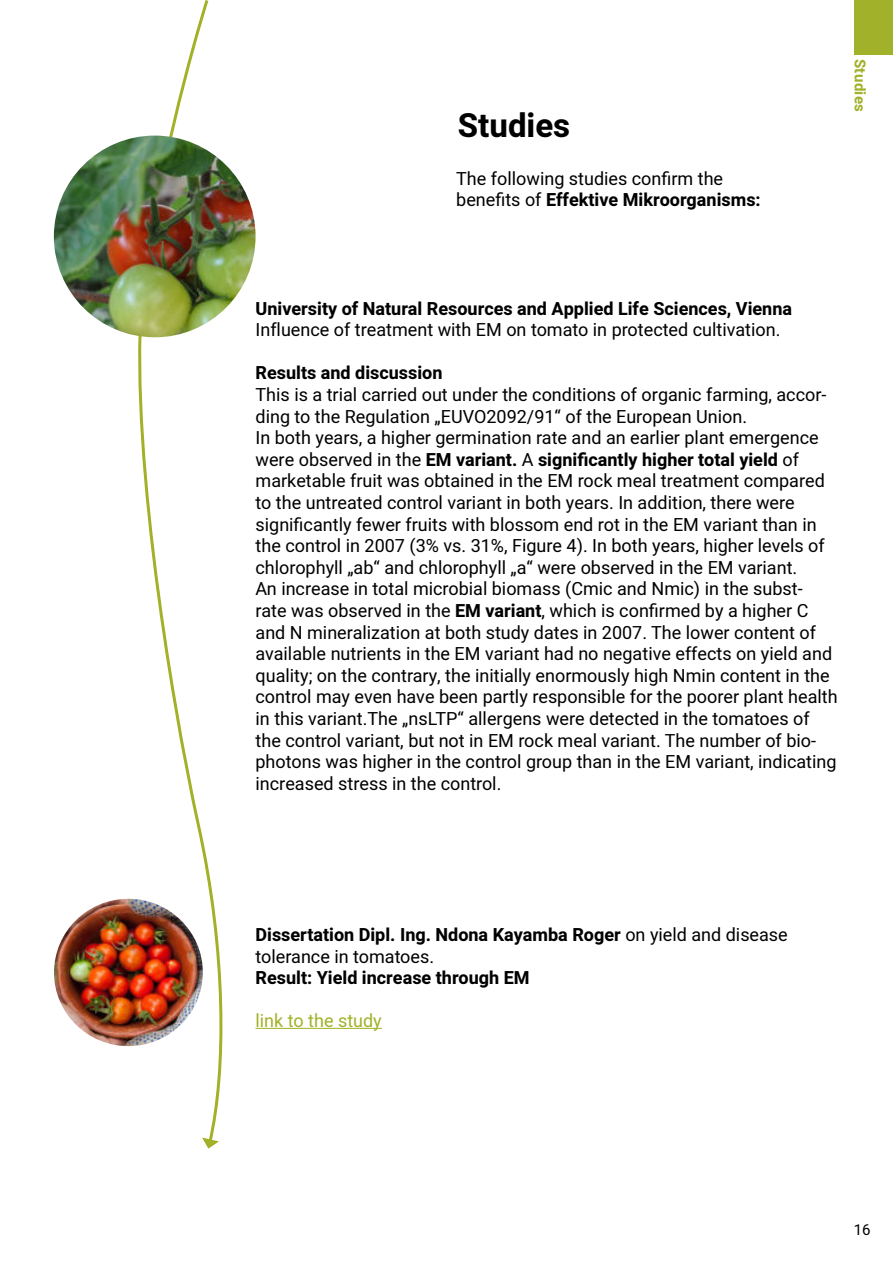
<style>
.page{position:relative;width:893px;height:1263px;background:#fff}
.page>*{position:absolute;margin:0;border:0;box-sizing:border-box;transform-origin:0 0}
.t1{font:700 33px "Heebo";color:#000}
.t2{font:18px/21.6px "Heebo";color:#000}
.t3{font:700 18px/21.6px "Heebo";color:#000}
.t4{font:18px "Heebo";color:#a2b128}
.t5{font:700 15px "Heebo";letter-spacing:.025em;color:#a2b12a}
.t6{font:15px "Heebo";color:#000}
.s1{font-weight:700}
.s2{font-weight:400}
</style>
<div class="page">
<div style="left:855px;top:0;width:38px;height:54px;background:#a2b12a"></div>
<hr style="left:256px;top:1028px;width:126px;height:1px;background:#a2b128">
<img style="left:54px;top:899px;width:67px;height:147px">
<svg style="left:121px;top:0;width:102px;height:1137px"></svg>
<svg style="left:202px;top:1137px;width:17px;height:11px"></svg>
<img style="left:54px;top:136px;width:202px;height:201px;border-radius:101px">
<h1 class="t1" style="left:458px;top:111px;width:114px">Studies</h1>
<p class="t2" style="left:456px;top:167px;width:306px">The following studies con昀椀rm the bene昀椀ts of <span class="s1">Effektive Mikroorganisms:</span></p>
<p class="t5" style="left:866px;top:59px;width:55px;rotate:90deg">Studies</p>
<p class="t3" style="left:256px;top:299px;width:538px">University of Natural Resources and Applied Life Sciences, Vienna</p>
<p class="t2" style="left:256px;top:319px;width:526px">Influence of treatment with EM on tomato in protected cultivation.</p>
<p class="t3" style="left:256px;top:363px;width:188px">Results and discussion</p>
<p class="t2" style="left:256px;top:384px;width:584px">This is a trial carried out under the conditions of organic farming, accor&shy;ding to the Regulation „EUVO2092/91“ of the European Union.<br>In both years, a higher germination rate and an earlier plant emergence were observed in the <span class="s1">EM variant.</span> A <span class="s1">signi昀椀cantly higher total yield</span> of marketable fruit was obtained in the EM rock meal treatment compared to the untreated control variant in both years. In addition, there were<br>signi昀椀cantly fewer fruits with blossom end rot in the EM variant than in the control in 2007 (3% vs. 31%, Figure 4). In both years, higher levels of chlorophyll „ab“ and chlorophyll „a“ were observed in the EM variant.<br>An increase in total microbial biomass (Cmic and Nmic) in the subst&shy;rate was observed in the <span class="s1">EM variant</span>, which is con昀椀rmed by a higher C and N mineralization at both study dates in 2007. The lower content of available nutrients in the EM variant had no negative effects on yield and quality; on the contrary, the initially enormously high Nmin content in the control may even have been partly responsible for the poorer plant health in this variant.The „nsLTP“ allergens were detected in the tomatoes of the control variant, but not in EM rock meal variant. The number of bio&shy;photons was higher in the control group than in the EM variant, indicating increased stress in the control.</p>
<p class="t3" style="left:256px;top:925px;width:534px">Dissertation Dipl. Ing. Ndona Kayamba Roger <span class="s2">on yield and disease tolerance in tomatoes.</span></p>
<p class="t3" style="left:256px;top:968px;width:276px">Result: Yield increase through EM</p>
<p class="t4" style="left:256px;top:1014px;width:128px">link to the study</p>
<p class="t6" style="left:854px;top:1224px;width:18px">16</p>
</div>
